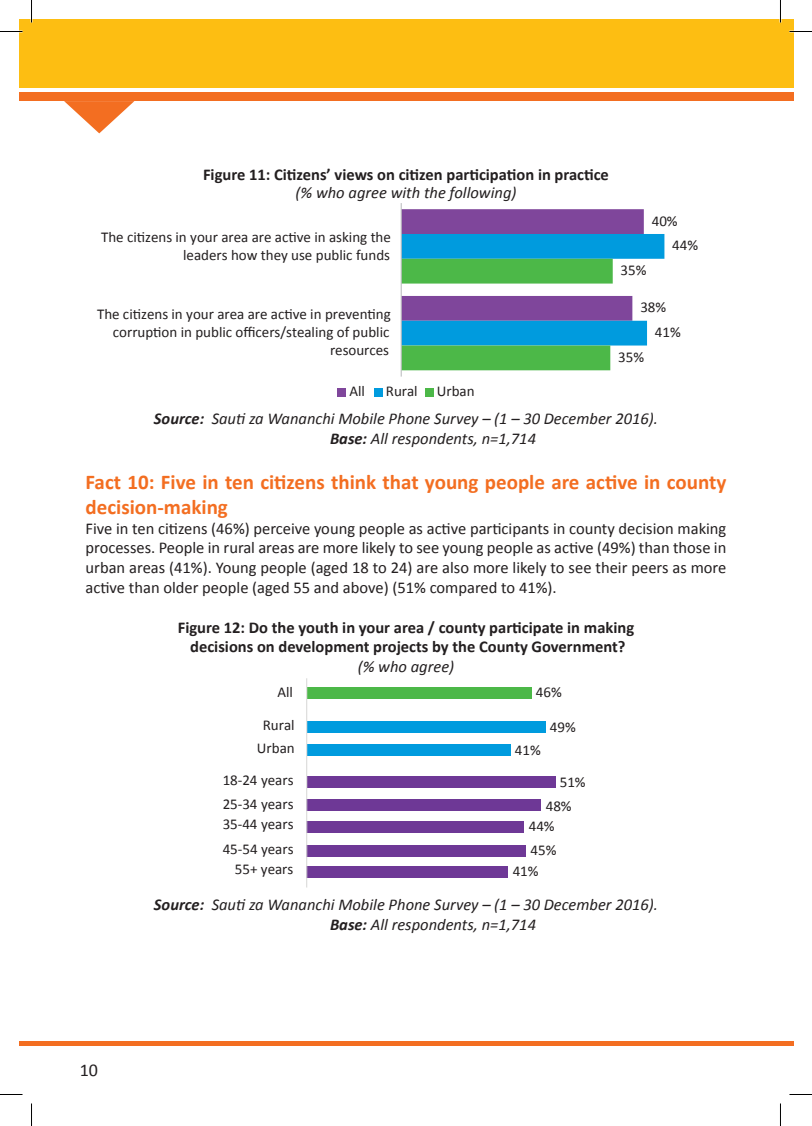
<style>
.page{position:relative;width:812px;height:1126px;background:#fff}
.page>*{position:absolute;margin:0;border:0;box-sizing:border-box;transform-origin:0 0}
.t1{font:700 21px/25.2px "Calibri";color:#f36e21}
.t2{font:18px "Calibri";color:#231f20}
.t3{font:16.5px/19.8px "Calibri";color:#231f20;text-align:justify}
.t4{font:italic 16.5px "Calibri";color:#231f20}
.t5{font:700 16.5px "Calibri";color:#231f20}
.t6{font:15px/18px "Calibri";color:#231f20;text-align:right}
.s1{font-weight:700}
</style>
<div class="page">
<div style="left:19px;top:19px;width:761px;height:68px;background:#fdbe12"></div>
<div style="left:19px;top:93px;width:761px;height:8px;background:#f36e21"></div>
<svg style="left:64px;top:101px;width:70px;height:32px"></svg>
<div style="left:19px;top:1041px;width:761px;height:5px;background:#f36e21"></div>
<div style="left:780px;top:19px;width:13px;height:68px;background:#fdbe12"></div>
<div style="left:780px;top:93px;width:13px;height:8px;background:#f36e21"></div>
<div style="left:780px;top:1041px;width:13px;height:5px;background:#f36e21"></div>
<svg style="left:401px;top:209px;width:263px;height:161px"></svg>
<hr style="left:400px;top:203px;width:1px;height:174px;background:#bcbdc0">
<div style="left:337px;top:388px;width:9px;height:8px;background:#7f469b"></div>
<div style="left:374px;top:388px;width:8px;height:8px;background:#009bde"></div>
<div style="left:425px;top:388px;width:8px;height:8px;background:#4cb848"></div>
<div style="left:306px;top:687px;width:225px;height:12px;background:#4cb848"></div>
<div style="left:306px;top:721px;width:239px;height:12px;background:#009bde"></div>
<div style="left:306px;top:745px;width:204px;height:11px;background:#009bde"></div>
<div style="left:306px;top:776px;width:249px;height:12px;background:#6e3896"></div>
<div style="left:306px;top:799px;width:235px;height:12px;background:#6e3896"></div>
<div style="left:306px;top:821px;width:218px;height:11px;background:#6e3896"></div>
<div style="left:306px;top:845px;width:220px;height:12px;background:#6e3896"></div>
<div style="left:306px;top:866px;width:202px;height:12px;background:#6e3896"></div>
<hr style="left:306px;top:678px;width:1px;height:210px;background:#d9d9d8">
<hr style="left:779px;top:0;width:2px;height:22px;background:#fff">
<svg style="left:0;top:31px;width:22px;height:1px"></svg>
<svg style="left:789px;top:31px;width:22px;height:1px"></svg>
<svg style="left:0;top:1094px;width:22px;height:1px"></svg>
<svg style="left:789px;top:1094px;width:22px;height:1px"></svg>
<svg style="left:31px;top:0;width:1px;height:22px"></svg>
<svg style="left:31px;top:1103px;width:1px;height:23px"></svg>
<svg style="left:780px;top:0;width:1px;height:22px"></svg>
<svg style="left:780px;top:1103px;width:1px;height:23px"></svg>
<p class="t5" style="left:203px;top:164px;width:407px">Figure 11: Citizens’ views on citizen participation in practice</p>
<p class="t4" style="left:295px;top:181px;width:222px">(% who agree with the following)</p>
<p class="t6" style="left:101px;top:228px;width:291px">The citizens in your area are active in asking the leaders how they use public funds</p>
<p class="t6" style="left:651px;top:212px;width:27px">40%</p>
<p class="t6" style="left:620px;top:261px;width:27px">35%</p>
<p class="t6" style="left:672px;top:237px;width:27px">44%</p>
<p class="t6" style="left:640px;top:299px;width:27px">38%</p>
<p class="t6" style="left:97px;top:305px;width:295px">The citizens in your area are active in preventing corruption in public officers/stealing of public resources</p>
<p class="t6" style="left:349px;top:383px;width:17px">All</p>
<p class="t6" style="left:386px;top:383px;width:33px">Rural</p>
<p class="t6" style="left:437px;top:383px;width:39px">Urban</p>
<p class="t4" style="left:154px;top:407px;width:505px"><span class="s1">Source:</span> Sauti za Wananchi Mobile Phone Survey – (1 – 30 December 2016).</p>
<p class="t4" style="left:330px;top:427px;width:207px"><span class="s1">Base:</span> All respondents, n=1,714</p>
<p class="t1" style="left:86px;top:469px;width:642px">Fact 10: Five in ten citizens think that young people are active in county decision-making</p>
<p class="t3" style="left:86px;top:518px;width:642px">Five in ten citizens (46%) perceive young people as active participants in county decision making processes. People in rural areas are more likely to see young people as active (49%) than those in urban areas (41%). Young people (aged 18 to 24) are also more likely to see their peers as more active than older people (aged 55 and above) (51% compared to 41%).</p>
<p class="t5" style="left:178px;top:616px;width:457px">Figure 12: Do the youth in your area / county participate in making</p>
<p class="t5" style="left:190px;top:636px;width:436px">decisions on development projects by the County Government?</p>
<p class="t4" style="left:357px;top:655px;width:98px">(% who agree)</p>
<p class="t6" style="left:535px;top:683px;width:27px">46%</p>
<p class="t6" style="left:549px;top:718px;width:27px">49%</p>
<p class="t6" style="left:514px;top:741px;width:27px">41%</p>
<p class="t6" style="left:545px;top:770px;width:41px;line-height:24.5px;text-align:left;text-indent:14px">51%<br>48%</p>
<p class="t6" style="left:528px;top:815px;width:29px;line-height:23.1px;text-align:left">44%<br>45%</p>
<p class="t6" style="left:512px;top:862px;width:27px">41%</p>
<p class="t6" style="left:654px;top:323px;width:27px">41%</p>
<p class="t6" style="left:618px;top:348px;width:27px">35%</p>
<p class="t6" style="left:263px;top:676px;width:33px;line-height:32.7px">All<br>Rural</p>
<p class="t6" style="left:222px;top:732px;width:74px;line-height:31.5px">Urban<br>18-24 years</p>
<p class="t6" style="left:223px;top:794px;width:72px;line-height:20.1px;text-align:left">25-34 years<br>35-44 years</p>
<p class="t6" style="left:223px;top:839px;width:72px;line-height:20.1px">45-54 years<br>55+ years</p>
<p class="t4" style="left:154px;top:893px;width:505px"><span class="s1">Source:</span> Sauti za Wananchi Mobile Phone Survey – (1 – 30 December 2016).</p>
<p class="t4" style="left:330px;top:913px;width:207px"><span class="s1">Base:</span> All respondents, n=1,714</p>
<p class="t2" style="left:80px;top:1059px;width:20px">10</p>
</div>
